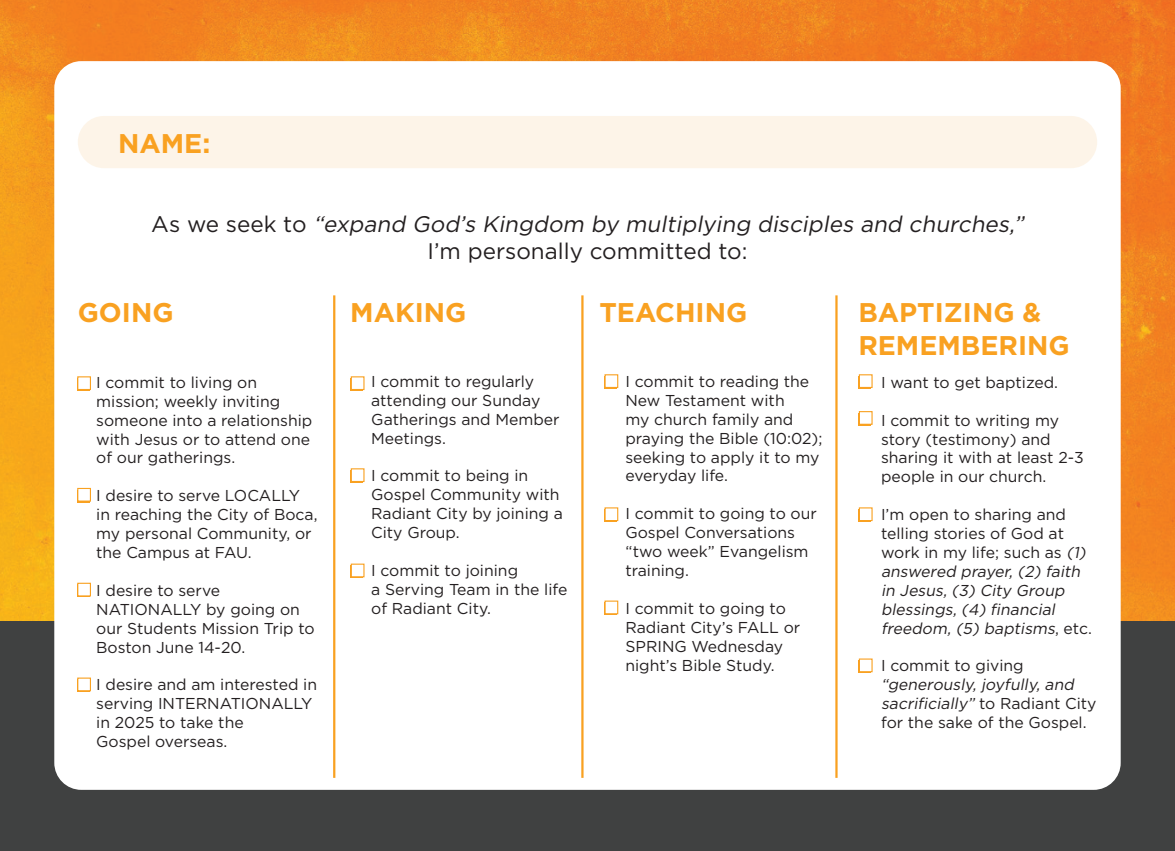
<style>
.page{position:relative;width:1175px;height:851px;background:#fff}
.page>*{position:absolute;margin:0;border:0;box-sizing:border-box;transform-origin:0 0}
.t1{font:700 27px/32.4px "Gotham";color:#f9a121}
.t2{font:italic 22.5px "Gotham";color:#231f20}
.t3{font:22.5px "Gotham";color:#231f20}
.t4{font:15.75px/18.9px "Gotham";color:#231f20}
.t5{font:italic 15.75px/18.9px "Gotham";color:#231f20}
.s1{font-style:normal}
.s2{font-style:italic}
</style>
<div class="page">
<div style="left:0;top:0;width:1174px;height:850px;background:#404141"></div>
<img style="left:0;top:0;width:1174px;height:620px">
<div style="left:54px;top:61px;width:1066px;height:728px;background:#fff;border-radius:27px"></div>
<div style="left:78px;top:116px;width:1019px;height:52px;background:#fdf4e8;border-radius:26px"></div>
<hr style="left:333px;top:295px;width:2px;height:482px;background:#f9a121">
<hr style="left:581px;top:295px;width:2px;height:482px;background:#f9a121">
<hr style="left:835px;top:295px;width:2px;height:482px;background:#f9a121">
<svg style="left:77px;top:376px;width:14px;height:14px"></svg>
<svg style="left:350px;top:376px;width:15px;height:14px"></svg>
<svg style="left:604px;top:374px;width:15px;height:14px"></svg>
<svg style="left:858px;top:374px;width:15px;height:14px"></svg>
<svg style="left:858px;top:411px;width:15px;height:14px"></svg>
<svg style="left:858px;top:507px;width:15px;height:14px"></svg>
<svg style="left:858px;top:658px;width:15px;height:15px"></svg>
<svg style="left:604px;top:507px;width:15px;height:14px"></svg>
<svg style="left:604px;top:600px;width:15px;height:15px"></svg>
<svg style="left:350px;top:468px;width:15px;height:14px"></svg>
<svg style="left:350px;top:563px;width:15px;height:15px"></svg>
<svg style="left:77px;top:487px;width:14px;height:15px"></svg>
<svg style="left:77px;top:582px;width:14px;height:15px"></svg>
<svg style="left:77px;top:677px;width:14px;height:15px"></svg>
<p class="t1" style="left:118px;top:127px;width:94px">NAME:</p>
<p class="t2" style="left:151px;top:209px;width:879px"><span class="s1">A s w e s e e k t o</span> “expand God’s Kingdom by multiplying disciples and churches,”</p>
<p class="t3" style="left:427px;top:236px;width:321px">I’m personally committed to:</p>
<p class="t1" style="left:78px;top:296px;width:97px">GOING</p>
<p class="t4" style="left:96px;top:372px;width:218px">I commit to living on mission; weekly inviting someone into a relationship with Jesus or to attend one of our gatherings.</p>
<p class="t4" style="left:96px;top:486px;width:223px">I desire to serve LOCALLY in reaching the City of Boca, my personal Community, or the Campus at FAU.</p>
<p class="t4" style="left:96px;top:580px;width:220px">I desire to serve<br>NATIONALLY by going on our Students Mission Trip to<br>Boston June 14-20.</p>
<p class="t4" style="left:96px;top:675px;width:222px">I desire and am interested in serving INTERNATIONALLY in 2025 to take the<br>Gospel overseas.</p>
<p class="t1" style="left:350px;top:296px;width:118px">MAKING</p>
<p class="t4" style="left:371px;top:371px;width:190px">I commit to regularly attending our Sunday<br>Gatherings and Member<br>Meetings.</p>
<p class="t4" style="left:371px;top:466px;width:193px">I commit to being in<br>Gospel Community with<br>Radiant City by joining a<br>City Group.</p>
<p class="t4" style="left:371px;top:560px;width:198px">I commit to joining<br>a Serving Team in the life of Radiant City.</p>
<p class="t1" style="left:599px;top:296px;width:149px">TEACHING</p>
<p class="t4" style="left:625px;top:371px;width:198px">I commit to reading the<br>New Testament with<br>my church family and praying the Bible (10:02); seeking to apply it to my everyday life.</p>
<p class="t4" style="left:625px;top:504px;width:193px">I commit to going to our<br>Gospel Conversations “two week” Evangelism training.</p>
<p class="t4" style="left:625px;top:598px;width:176px">I commit to going to<br>Radiant City’s FALL or<br>SPRING Wednesday night’s Bible Study.</p>
<p class="t1" style="left:858px;top:296px;width:213px">BAPTIZING &amp;<br>REMEMBERING</p>
<p class="t4" style="left:881px;top:372px;width:179px">I want to get baptized.</p>
<p class="t4" style="left:881px;top:410px;width:204px">I commit to writing my story (testimony) and sharing it with at least 2-3 people in our church.</p>
<p class="t5" style="left:881px;top:504px;width:212px"><span class="s1">I’m open to sharing and telling stories of God at work in my life; such as</span> (1) answered prayer, (2) faith in Jesus, (3) City Group blessings, (4) financial freedom, (5) baptisms<span class="s1">, e t c .</span></p>
<p class="t4" style="left:881px;top:656px;width:217px">I commit to giving <span class="s2">“generously, joyfully, and sacrificially”</span> to Ra d i a n t C i ty for the sake of the Gospel.</p>
</div>
